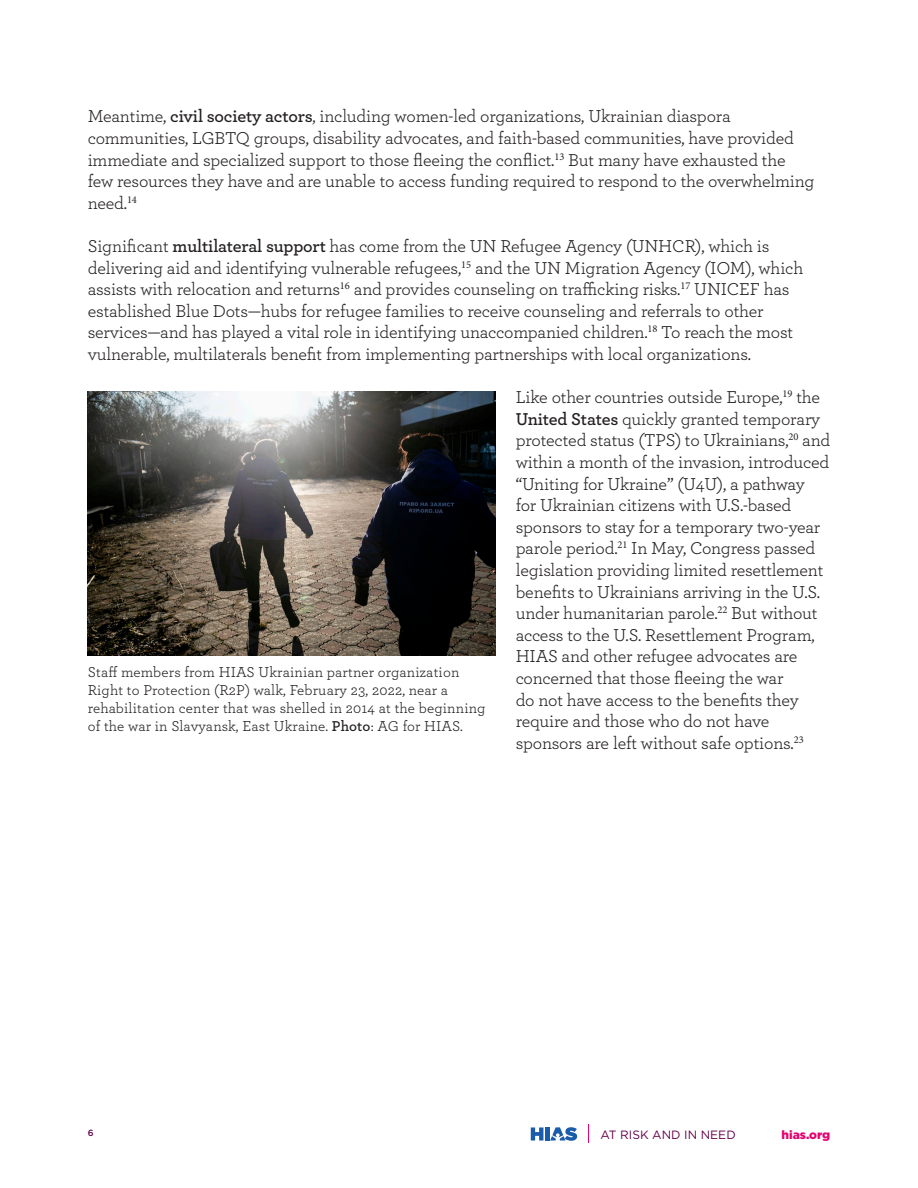
<style>
.page{position:relative;width:918px;height:1188px;background:#fff}
.page>*{position:absolute;margin:0;border:0;box-sizing:border-box;transform-origin:0 0}
.t1{font:18px/21.6px "Archer";letter-spacing:-.01em;color:#231f20}
.t2{font:15px/18px "Archer";letter-spacing:.01em;color:#231f20}
.t3{font:12px "Gotham";color:#66004a}
.t4{font:900 12px "Gotham";color:#e4036f}
.t5{font:500 9px "Gotham";color:#66004a}
.s1{font-weight:600}
</style>
<div class="page">
<img style="left:88px;top:391px;width:407px;height:265px">
<svg style="left:531px;top:1127px;width:12px;height:14px"></svg>
<div style="left:545px;top:1127px;width:5px;height:14px;background:#185cab"></div>
<svg style="left:550px;top:1127px;width:27px;height:14px"></svg>
<svg style="left:588px;top:1125px;width:1px;height:18px"></svg>
<p class="t1" style="left:88px;top:105px;width:728px">Meantime, <span class="s1">civil society actors</span>, including women-led organizations, Ukrainian diaspora communities, LGBTQ groups, disability advocates, and faith-based communities, have provided immediate and specialized support to those fleeing the conflict.<sup>13</sup> But many have exhausted the few resources they have and are unable to access funding required to respond to the overwhelming need.<sup>14</sup></p>
<p class="t1" style="left:88px;top:234px;width:717px">Significant <span class="s1">multilateral support</span> has come from the UN Refugee Agency (UNHCR), which is delivering aid and identifying vulnerable refugees,<sup>15</sup> and the UN Migration Agency (IOM), which assists with relocation and returns<sup>16</sup> and provides counseling on trafficking risks.<sup>17</sup> UNICEF has established Blue Dots—hubs for refugee families to receive counseling and referrals to other services—and has played a vital role in identifying unaccompanied children.<sup>18</sup> To reach the most vulnerable, multilaterals benefit from implementing partnerships with local organizations.</p>
<p class="t1" style="left:516px;top:386px;width:316px">Like other countries outside Europe,<sup>19</sup> the <span class="s1">United States</span> quickly granted temporary protected status (TPS) to Ukrainians,<sup>20</sup> and within a month of the invasion, introduced “Uniting for Ukraine” (U4U), a pathway<br>for Ukrainian citizens with U.S.-based sponsors to stay for a temporary two-year parole period.<sup>21</sup> In May, Congress passed legislation providing limited resettlement benefits to Ukrainians arriving in the U.S. under humanitarian parole.<sup>22</sup> But without access to the U.S. Resettlement Program, HIAS and other refugee advocates are concerned that those fleeing the war<br>do not have access to the benefits they require and those who do not have sponsors are left without safe options.<sup>23</sup></p>
<p class="t2" style="left:88px;top:662px;width:399px">Staff members from HIAS Ukrainian partner organization Right to Protection (R2P) walk, February 23, 2022, near a rehabilitation center that was shelled in 2014 at the beginning of the war in Slavyansk, East Ukraine. <span class="s1">Photo</span>: AG for HIAS.</p>
<p class="t5" style="left:88px;top:1127px;width:7px">6</p>
<p class="t3" style="left:600px;top:1127px;width:137px">AT RISK AND IN NEED</p>
<p class="t4" style="left:782px;top:1126px;width:50px">hias.org</p>
</div>
